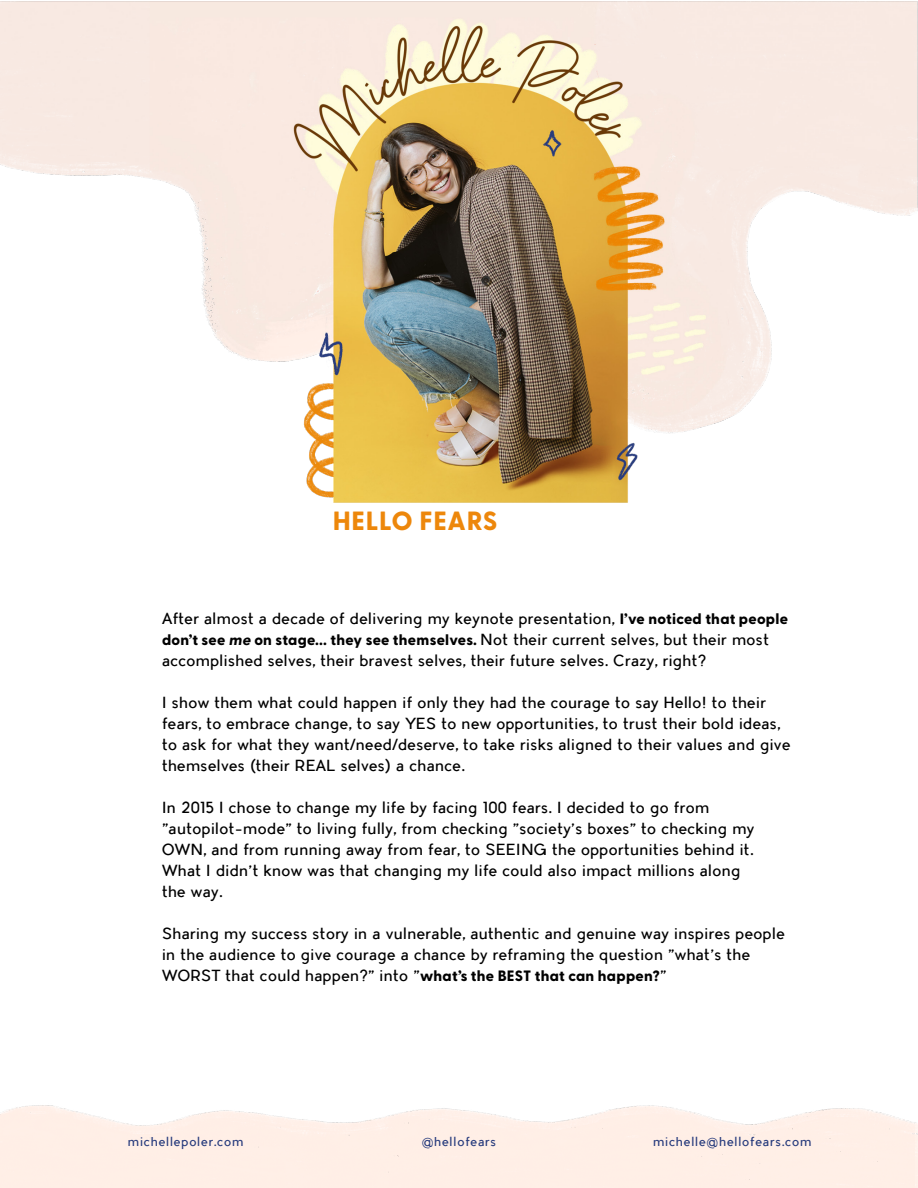
<style>
.page{position:relative;width:918px;height:1188px;background:#fff}
.page>*{position:absolute;margin:0;border:0;box-sizing:border-box;transform-origin:0 0}
.t1{font:800 26.4px "Greycliff CF";letter-spacing:.03em;color:#ed870b}
.t2{font:15px/21px "Pier Sans";letter-spacing:.02em;color:#000}
.t3{font:12px "Pier Sans";letter-spacing:.06em;color:#283c7d}
.s1{font-family:"Greycliff CF";font-weight:800}
.s2{font-family:"Avenir";font-weight:900;font-style:italic}
</style>
<div class="page">
<img style="left:0;top:1px;width:918px;height:502px">
<p class="t1" style="left:333px;top:504px;width:166px">HELLO FEARS</p>
<p class="t2" style="left:162px;top:608px;width:628px">After almost a decade of delivering my keynote presentation, <span class="s1">I’ve noticed that people don’t see</span> <span class="s2">me</span> <span class="s1">on stage... they see themselves.</span> Not their current selves, but their most accomplished selves, their bravest selves, their future selves. Crazy, right?</p>
<p class="t2" style="left:162px;top:692px;width:630px">I show them what could happen if only they had the courage to say Hello! to their fears, to embrace change, to say YES to new opportunities, to trust their bold ideas, to ask for what they want/need/deserve, to take risks aligned to their values and give themselves (their REAL selves) a chance.</p>
<p class="t2" style="left:162px;top:797px;width:594px">In 2015 I chose to change my life by facing 100 fears. I decided to go from "autopilot-mode" to living fully, from checking "society’s boxes" to checking my OWN, and from running away from fear, to SEEING the opportunities behind it.<br>What I didn’t know was that changing my life could also impact millions along</p>
<p class="t2" style="left:162px;top:881px;width:62px">the way.</p>
<p class="t2" style="left:162px;top:923px;width:624px">Sharing my success story in a vulnerable, authentic and genuine way inspires people in the audience to give courage a chance by reframing the question "what’s the<br>WORST that could happen?" into "<span class="s1">what’s the BEST that can happen?</span>"</p>
<p class="t3" style="left:128px;top:1134px;width:117px">michellepoler.com</p>
<p class="t3" style="left:422px;top:1134px;width:76px">@hellofears</p>
<p class="t3" style="left:653px;top:1134px;width:160px">michelle@hellofears.com</p>
</div>
